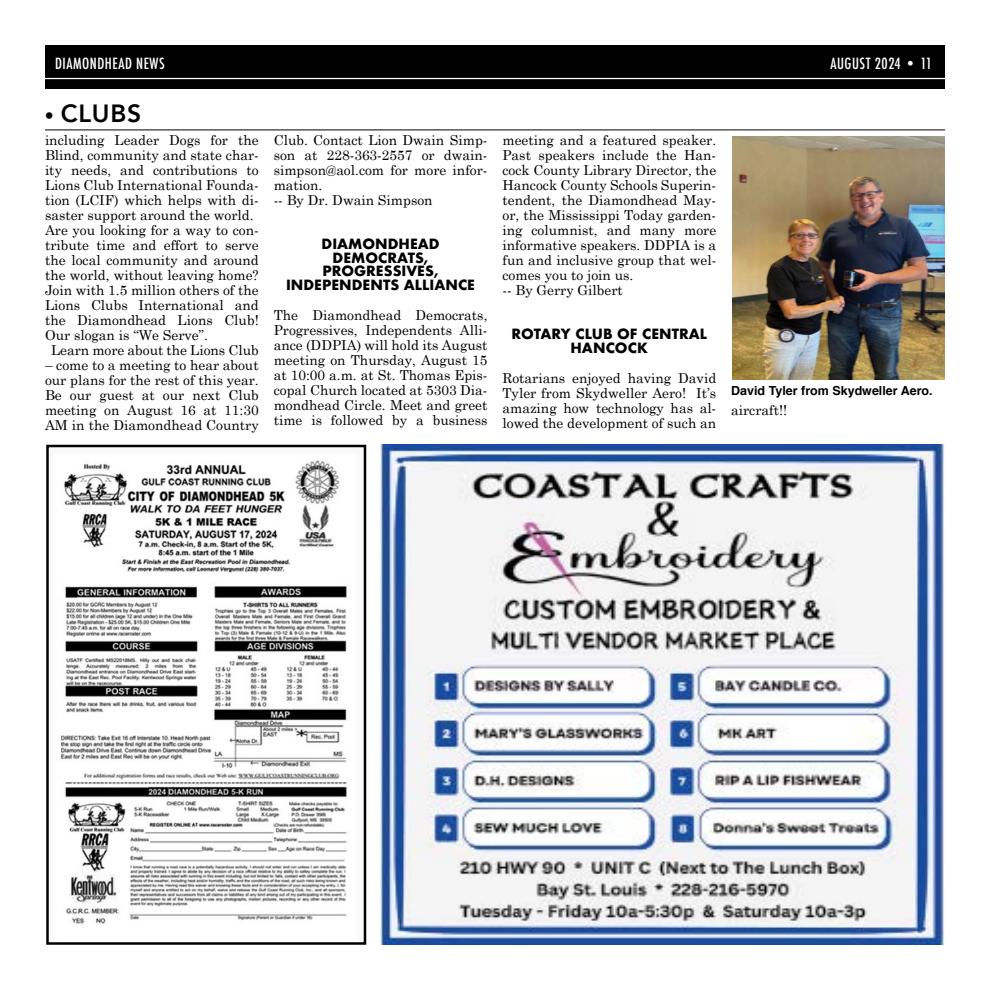
<style>
.page{position:relative;width:990px;height:990px;background:#fff}
.page>*{position:absolute;margin:0;border:0;box-sizing:border-box;transform-origin:0 0}
.t1{font:800 24.88px "Avenir";letter-spacing:.03em;color:#000}
.t2{font:500 condensed 15px "Futura";letter-spacing:.035em;color:#fff}
.t3{font:13.75px/15px "Century Schoolbook";color:#000;text-align:justify}
.t4{font:700 13.75px/13.8px "Futura";color:#000;text-align:center}
.t5{font:700 12.5px "Helvetica";color:#000}
.s1{font-family:"Myriad Pro";font-weight:700}
</style>
<div class="page">
<div style="left:45px;top:45px;width:900px;height:43px;background:#000"></div>
<hr style="left:45px;top:78px;width:900px;height:1px;background:#fff">
<img style="left:381px;top:445px;width:564px;height:500px">
<hr style="left:45px;top:130px;width:900px;height:1px;background:#000">
<svg style="left:46px;top:444px;width:321px;height:501px"></svg>
<img style="left:733px;top:137px;width:212px;height:243px">
<p class="t2" style="left:55px;top:54px;width:111px">DIAMONDHEAD NEWS</p>
<p class="t2" style="left:830px;top:54px;width:103px">AUGUST 2024 • 11</p>
<h1 class="t1" style="left:45px;top:94px;width:98px"><span class="s1">•</span> CLUBS</h1>
<p class="t3" style="left:45px;top:132px;width:215px">including Leader Dogs for the</p>
<p class="t3" style="left:45px;top:147px;width:215px">Blind, community and state char-</p>
<p class="t3" style="left:45px;top:162px;width:215px">ity needs, and contributions to</p>
<p class="t3" style="left:45px;top:177px;width:215px">Lions Club International Founda-</p>
<p class="t3" style="left:45px;top:192px;width:215px">tion (LCIF) which helps with di-</p>
<p class="t3" style="left:45px;top:207px;width:210px">saster support around the world.</p>
<p class="t3" style="left:45px;top:222px;width:215px">Are you looking for a way to con-</p>
<p class="t3" style="left:45px;top:237px;width:215px">tribute time and effort to serve</p>
<p class="t3" style="left:45px;top:252px;width:215px">the local community and around</p>
<p class="t3" style="left:45px;top:267px;width:215px">the world, without leaving home?</p>
<p class="t3" style="left:45px;top:282px;width:215px">Join with 1.5 million others of the</p>
<p class="t3" style="left:45px;top:297px;width:215px">Lions Clubs International and</p>
<p class="t3" style="left:45px;top:312px;width:215px">the Diamondhead Lions Club!</p>
<p class="t3" style="left:45px;top:327px;width:164px">Our slogan is “We Serve”.</p>
<p class="t3" style="left:51px;top:342px;width:209px">Learn more about the Lions Club</p>
<p class="t3" style="left:45px;top:357px;width:215px">– come to a meeting to hear about our plans for the rest of this year.<br>Be our guest at our next Club meeting on August 16 at 11:30<br>AM in the Diamondhead Country</p>
<p class="t3" style="left:274px;top:132px;width:215px;text-align:left">Club. Contact Lion Dwain Simp&shy;son at 228-363-2557 or dwain&shy;simpson@aol.com for more infor&shy;mation.<br>-- By Dr. Dwain Simpson</p>
<p class="t4" style="left:322px;top:237px;width:119px">DIAMOND HEAD<br>DEMOCRATS,<br>PROGRESS IVES,</p>
<p class="t4" style="left:286px;top:278px;width:10px">IND</p>
<p class="t4" style="left:314px;top:278px;width:162px">EPENDENTS ALLIAN CE</p>
<p class="t3" style="left:274px;top:307px;width:215px">The Diamondhead Democrats, Progressives, Independents Alli&shy;ance (DDPIA) will hold its August meeting on Thursday, August 15 at 10:00 a.m. at St. Thomas Epis&shy;copal Church located at 5303 Dia&shy;mondhead Circle. Meet and greet time is followed by a business</p>
<p class="t3" style="left:502px;top:132px;width:215px;text-align:left">meeting and a featured speaker.<br>Past speakers include the Han&shy;cock County Library Director, the<br>Hancock County Schools Superin&shy;tendent, the Diamondhead May&shy;or, the Mississippi Today garden&shy;ing columnist, and many more informative speakers. DDPIA is a fun and inclusive group that wel&shy;comes you to join us.<br>-- By Gerry Gilbert</p>
<p class="t4" style="left:512px;top:327px;width:197px">ROTARY CLUB OF CENTRAL<br>HANCOCK</p>
<p class="t3" style="left:502px;top:370px;width:215px">Rotarians enjoyed having David Tyler from Skydweller Aero! It’s amazing how technology has al&shy;lowed the development of such an</p>
<p class="t5" style="left:731px;top:380px;width:203px">David Tyler from Skydweller Aero.</p>
<p class="t3" style="left:731px;top:402px;width:58px">aircraft!!</p>
</div>
